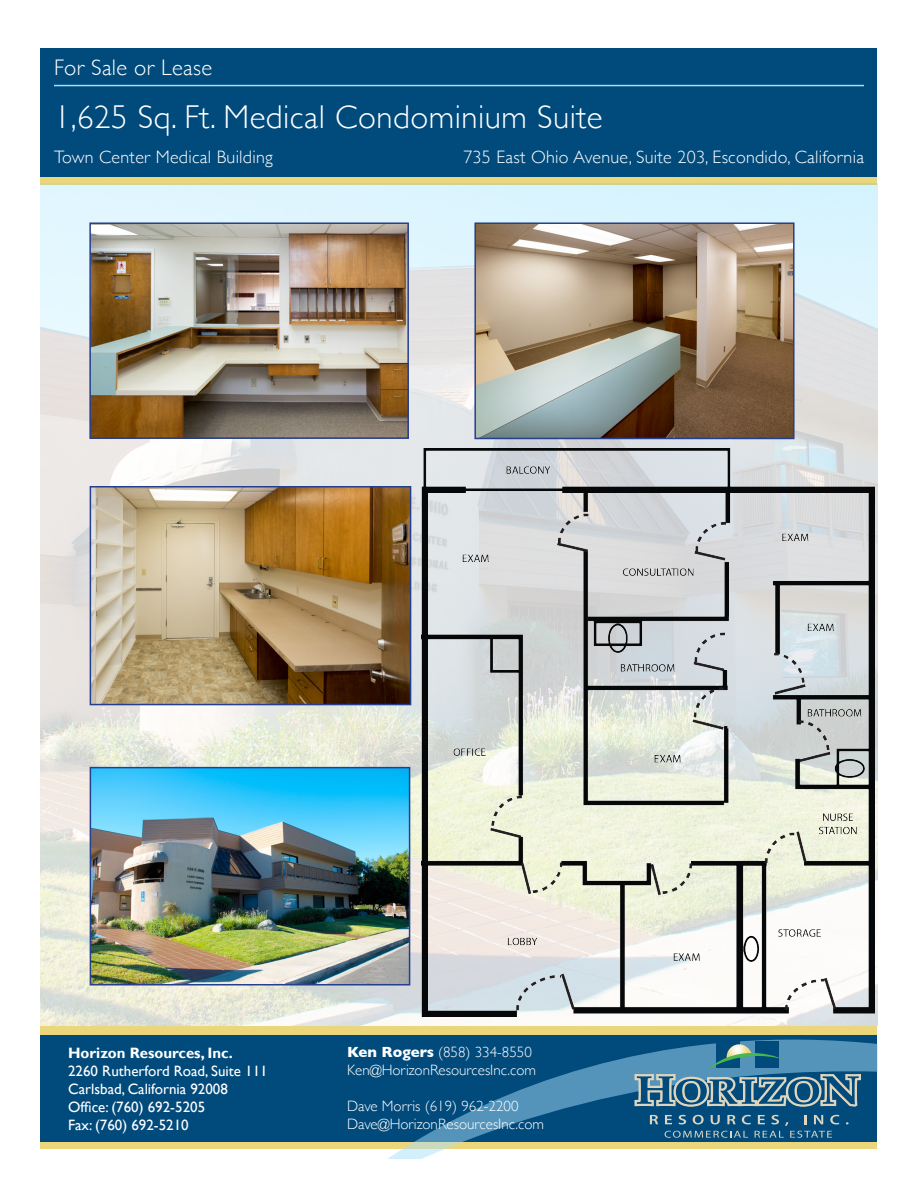
<style>
.page{position:relative;width:918px;height:1188px;background:#fff}
.page>*{position:absolute;margin:0;border:0;box-sizing:border-box;transform-origin:0 0}
.t1{font:300 33px "Gill Sans";letter-spacing:.015em;color:#fff}
.t2{font:300 22.5px "Gill Sans";letter-spacing:.015em;color:#fff}
.t3{font:300 18px "Gill Sans";letter-spacing:.015em;color:#fff}
.t4{font:300 15px "Gill Sans";color:#fff}
.t5{font:15px "Gill Sans";color:#fff}
.t6{font:700 15px "Gill Sans";color:#fff}
.s1{font-weight:700}
</style>
<div class="page">
<div style="left:40px;top:1136px;width:838px;height:13px;background:#ecd67c"></div>
<div style="left:40px;top:1026px;width:838px;height:14px;background:#ecd67c"></div>
<div style="left:40px;top:1035px;width:838px;height:107px;background:#004a7c"></div>
<div style="left:40px;top:171px;width:838px;height:13px;background:#ecd67c"></div>
<div style="left:40px;top:48px;width:838px;height:129px;background:#004a7c"></div>
<hr style="left:54px;top:85px;width:810px;height:1px;background:#aae0f9">
<img style="left:40px;top:184px;width:838px;height:842px">
<img style="left:92px;top:225px;width:314px;height:211px">
<div style="left:89px;top:222px;width:320px;height:217px;border:2px solid #253f8e"></div>
<img style="left:93px;top:489px;width:315px;height:213px">
<div style="left:90px;top:486px;width:321px;height:219px;border:2px solid #253f8e"></div>
<img style="left:421px;top:449px;width:454px;height:567px">
<img style="left:93px;top:770px;width:314px;height:213px">
<div style="left:90px;top:767px;width:320px;height:219px;border:2px solid #253f8e"></div>
<img style="left:477px;top:225px;width:315px;height:211px">
<div style="left:474px;top:222px;width:321px;height:217px;border:2px solid #253f8e"></div>
<svg style="left:389px;top:1040px;width:489px;height:118px"></svg>
<svg style="left:650px;top:1115px;width:8px;height:9px"></svg>
<svg style="left:634px;top:1041px;width:226px;height:66px"></svg>
<svg style="left:665px;top:1115px;width:174px;height:23px"></svg>
<p class="t2" style="left:54px;top:50px;width:160px">For Sale or Lease</p>
<p class="t1" style="left:54px;top:91px;width:550px">1,625 Sq. Ft. Medical Condominium Suite</p>
<p class="t3" style="left:54px;top:143px;width:220px">Town Center Medical Building</p>
<p class="t3" style="left:463px;top:143px;width:402px">735 East Ohio Avenue, Suite 203, Escondido, California</p>
<p class="t6" style="left:68px;top:1043px;width:166px">Horizon Resources, Inc.</p>
<p class="t5" style="left:68px;top:1062px;width:201px">2260 Rutherford Road, Suite 111</p>
<p class="t5" style="left:68px;top:1080px;width:161px">Carlsbad, California 92008</p>
<p class="t5" style="left:68px;top:1098px;width:139px">Office: (760) 692-5205</p>
<p class="t5" style="left:68px;top:1116px;width:122px">Fax: (760) 692-5210</p>
<p class="t4" style="left:347px;top:1041px;width:186px"><span class="s1">Ken Rogers</span> (858) 334-8550</p>
<p class="t4" style="left:347px;top:1059px;width:190px">Ken@HorizonResourcesInc.com</p>
<p class="t4" style="left:347px;top:1095px;width:173px">Dave Morris (619) 962-2200</p>
<p class="t4" style="left:347px;top:1113px;width:198px">Dave@HorizonResourcesInc.com</p>
</div>
